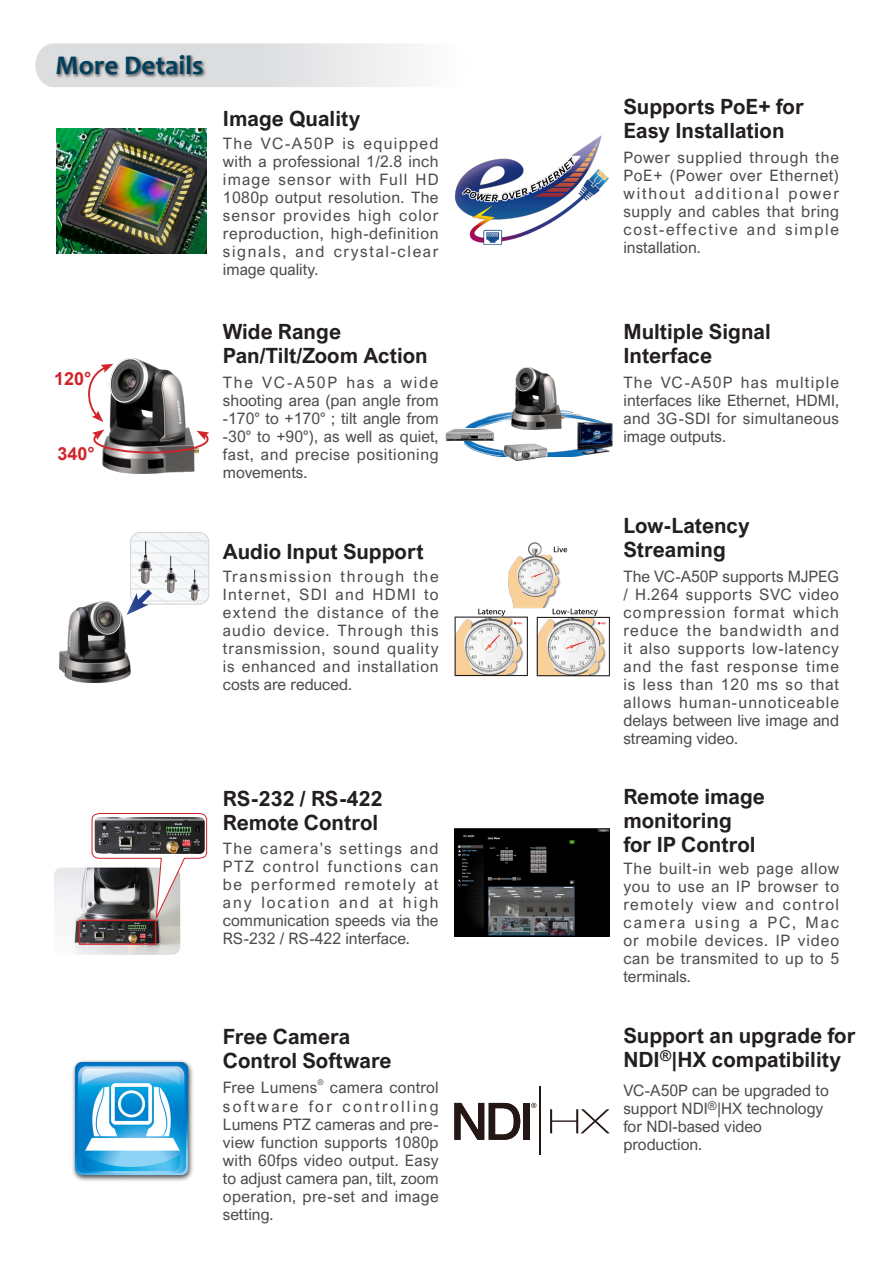
<style>
.page{position:relative;width:893px;height:1263px;background:#fff}
.page>*{position:absolute;margin:0;border:0;box-sizing:border-box;transform-origin:0 0}
.t1{font:700 27px "Candara";color:#00405d}
.t2{font:700 21px/24px "Arial Nova";color:#231f20}
.t3{font:700 18px "Arial";color:#d1232a}
.t4{font:15.75px/18px "Arial Nova";letter-spacing:.01em;color:#4b4c4d;text-align:justify}
.t5{font:15.75px/19.5px "Arial Nova";letter-spacing:.145em;color:#4b4c4d;text-align:right}
.t6{font:15.75px "Arial Nova";letter-spacing:.075em;color:#4b4c4d}
.t7{font:7.8px "Arial Nova";color:#4b4c4d}
</style>
<div class="page">
<img style="left:454px;top:542px;width:156px;height:135px">
<img style="left:136px;top:532px;width:73px;height:26px">
<div style="left:130px;top:532px;width:79px;height:72px;border:1px solid #d1d2d4;border-radius:10px"></div>
<div style="left:116px;top:533px;width:58px;height:73px;background:#fff;opacity:.65"></div>
<img style="left:134px;top:555px;width:8px;height:24px">
<div style="left:142px;top:546px;width:57px;height:69px;background:#fff;opacity:.65"></div>
<img style="left:161px;top:568px;width:7px;height:27px">
<div style="left:168px;top:558px;width:54px;height:65px;background:#fff;opacity:.65"></div>
<img style="left:186px;top:580px;width:17px;height:23px">
<svg style="left:154px;top:584px;width:4px;height:31px"></svg>
<div style="left:36px;top:579px;width:118px;height:127px;background:#fff"></div>
<img style="left:59px;top:602px;width:72px;height:81px">
<img style="left:464px;top:416px;width:130px;height:40px">
<img style="left:504px;top:453px;width:44px;height:8px">
<img style="left:576px;top:419px;width:37px;height:38px">
<img style="left:445px;top:429px;width:43px;height:11px">
<div style="left:488px;top:345px;width:98px;height:108px;background:#fff;opacity:.65"></div>
<img style="left:511px;top:368px;width:53px;height:62px">
<img style="left:102px;top:359px;width:93px;height:114px">
<svg style="left:88px;top:364px;width:25px;height:58px"></svg>
<svg style="left:92px;top:429px;width:117px;height:25px"></svg>
<img style="left:57px;top:129px;width:150px;height:125px">
<img style="left:454px;top:136px;width:155px;height:108px">
<svg style="left:35px;top:43px;width:373px;height:44px;background:#e3e4e5"></svg>
<div style="left:55px;top:54px;width:152px;height:24px;background:#231f20;opacity:.75"></div>
<svg style="left:454px;top:1103px;width:66px;height:37px"></svg>
<div style="left:523px;top:1103px;width:7px;height:37px;background:#241714"></div>
<hr style="left:539px;top:1086px;width:2px;height:69px;background:#241714">
<svg style="left:550px;top:1109px;width:60px;height:24px"></svg>
<svg style="left:531px;top:1103px;width:5px;height:5px"></svg>
<img style="left:72px;top:1060px;width:121px;height:121px">
<img style="left:54px;top:867px;width:126px;height:88px">
<div style="left:79px;top:920px;width:77px;height:25px;border:1px solid #d1232a"></div>
<svg style="left:91px;top:813px;width:117px;height:110px"></svg>
<img style="left:95px;top:817px;width:110px;height:37px">
<img style="left:454px;top:828px;width:156px;height:109px">
<p class="t1" style="left:56px;top:48px;width:149px">More Details</p>
<p class="t3" style="left:54px;top:366px;width:39px">120°</p>
<p class="t3" style="left:57px;top:441px;width:39px">340°</p>
<p class="t2" style="left:223px;top:107px;width:139px">Image Quality</p>
<p class="t4" style="left:223px;top:134px;width:217px">The VC-A50P is equipped with a professional 1/2.8 inch image sensor with Full HD 1080p output resolution. The sensor provides high color reproduction, high-definition signals, and crystal-clear image quality.</p>
<p class="t2" style="left:623px;top:95px;width:182px">Supports PoE+ for<br>Easy Installation</p>
<p class="t4" style="left:623px;top:148px;width:217px">Power supplied through the PoE+ (Power over Ethernet) without additional power supply and cables that bring cost-effective and simple installation.</p>
<p class="t2" style="left:223px;top:320px;width:206px">Wide Range<br>Pan/Tilt/Zoom Action</p>
<p class="t2" style="left:623px;top:320px;width:149px">Multiple Signal<br>Interface</p>
<p class="t4" style="left:223px;top:373px;width:217px">The VC-A50P has a wide shooting area (pan angle from -170° to +170° ; tilt angle from -30° to +90°), as well as quiet, fast, and precise positioning movements.</p>
<p class="t4" style="left:623px;top:373px;width:217px">The VC-A50P has multiple interfaces like Ethernet, HDMI, and 3G-SDI for simultaneous image outputs.</p>
<p class="t2" style="left:223px;top:539px;width:202px">Audio Input Support</p>
<p class="t2" style="left:623px;top:513px;width:128px">Low-Latency<br>Streaming</p>
<p class="t4" style="left:223px;top:567px;width:217px">Transmission through the Internet, SDI and HDMI to extend the distance of the audio device. Through this transmission, sound quality is enhanced and installation costs are reduced.</p>
<p class="t4" style="left:623px;top:567px;width:217px">The VC-A50P supports MJPEG / H.264 supports SVC video compression format which reduce the bandwidth and it also supports low-latency and the fast response time is less than 120 ms so that allows human-unnoticeable delays between live image and streaming video.</p>
<p class="t2" style="left:223px;top:786px;width:161px">RS-232 / RS-422<br>Remote Control</p>
<p class="t2" style="left:623px;top:784px;width:143px">Remote image monitoring</p>
<p class="t6" style="left:223px;top:840px;width:217px">The camera’s settings and</p>
<p class="t2" style="left:623px;top:832px;width:134px">for IP Control</p>
<p class="t4" style="left:223px;top:858px;width:217px">PTZ control functions can be performed remotely at any location and at high communication speeds via the RS-232 / RS-422 interface.</p>
<p class="t4" style="left:623px;top:860px;width:217px">The built-in web page allow you to use an IP browser to remotely view and control camera using a PC, Mac or mobile devices. IP video can be transmited to up to 5 terminals.</p>
<p class="t2" style="left:223px;top:1024px;width:170px">Free Camera<br>Control Software</p>
<p class="t2" style="left:623px;top:1023px;width:234px">Support an upgrade for<br>NDI<sup>®</sup>|HX compatibility</p>
<p class="t4" style="left:223px;top:1078px;width:96px">Free Lumens</p>
<p class="t7" style="left:317px;top:1078px;width:8px">®</p>
<p class="t5" style="left:223px;top:1077px;width:217px">camera control<br>software for controlling</p>
<p class="t4" style="left:223px;top:1115px;width:217px">Lumens PTZ cameras and pre&shy;view function supports 1080p with 60fps video output. Easy to adjust camera pan, tilt, zoom operation, pre-set and image setting.</p>
<p class="t4" style="left:623px;top:1081px;width:207px;text-align:left">VC-A50P can be upgraded to support NDI<sup>®</sup>|HX technology for NDI-based video production.</p>
</div>
